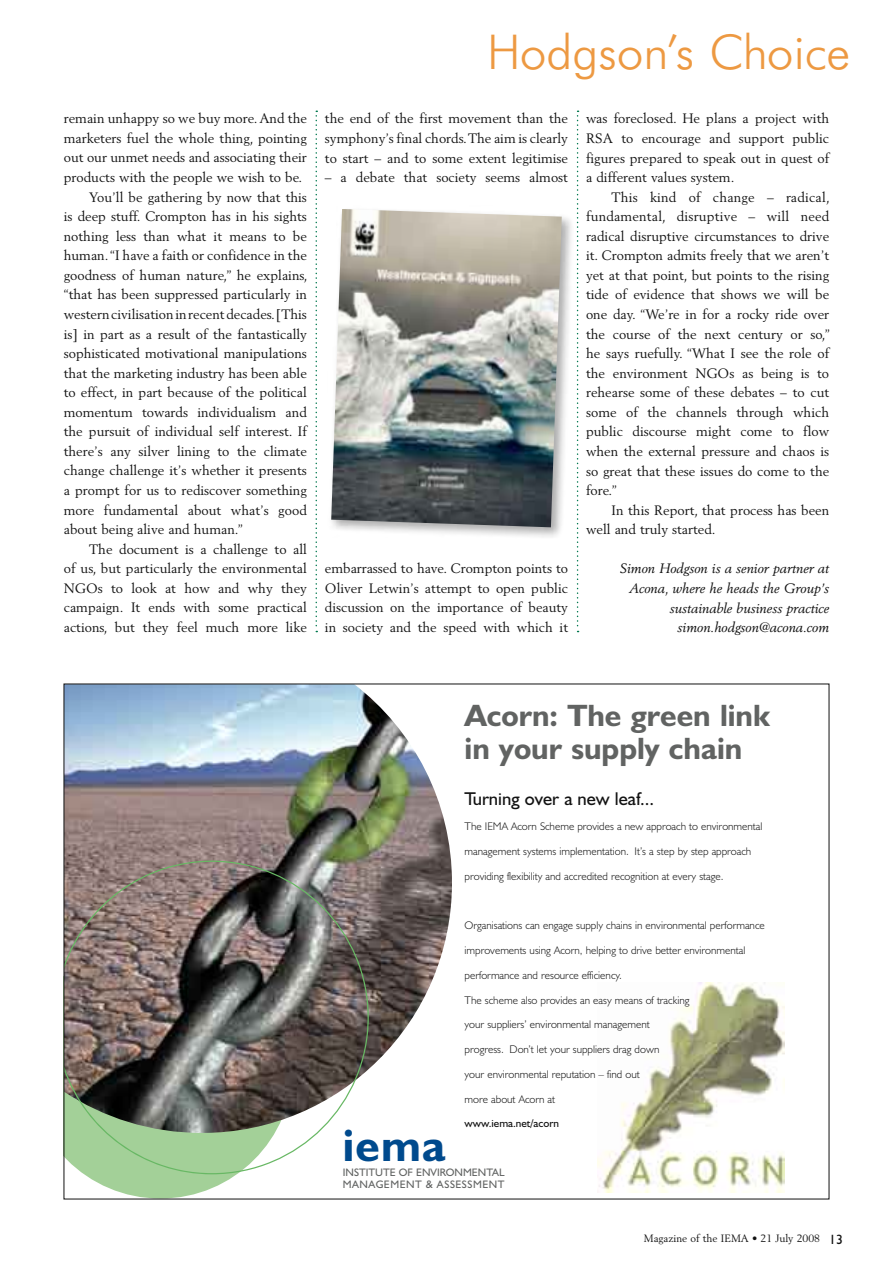
<style>
.page{position:relative;width:893px;height:1263px;background:#fff}
.page>*{position:absolute;margin:0;border:0;box-sizing:border-box;transform-origin:0 0}
.t1{font:300 48px "Futura BT";color:#ed9942}
.t2{font:700 45.6px "Humanist 521 BT";color:#004a8d}
.t3{font:700 31.05px/32.2px "Humanist 521 BT";color:#616362}
.t4{font:18.6px "Humanist 521 BT";color:#121212}
.t5{font:13.5px/19.5px "Berling LT Std";color:#121212;text-align:justify}
.t6{font:italic 13.5px/19.5px "Berling LT Std";color:#121212;text-align:right}
.t7{font:300 11.1px "Humanist 521 BT";color:#121212}
.t8{font:11.1px "Humanist 521 BT";color:#121212}
.t9{font:10.95px/11.9px "Humanist 521 BT";color:#616362}
.t10{font:10.5px "Berling LT Std";color:#121212}
.s1{font-family:"Humanist 521 BT";font-size:13.5px}
</style>
<div class="page">
<svg style="left:315px;top:111px;width:2px;height:521px"></svg>
<svg style="left:577px;top:111px;width:2px;height:521px"></svg>
<div style="left:327px;top:205px;width:247px;height:334px;background:#121212;opacity:.35"></div>
<img style="left:331px;top:209px;width:231px;height:318px">
<svg style="left:84px;top:1174px;width:153px;height:23px;fill:#a3d098"></svg>
<img style="left:66px;top:686px;width:386px;height:383px">
<svg style="left:66px;top:860px;width:303px;height:314px;background:#7f7c73"></svg>
<img style="left:598px;top:982px;width:186px;height:210px">
<p class="t5" style="left:64px;top:109px;width:245px">remain unhappy so we buy more. And the</p>
<p class="t5" style="left:64px;top:128px;width:245px">marketers fuel the whole thing, pointing</p>
<p class="t5" style="left:64px;top:148px;width:245px">out our unmet needs and associating their</p>
<p class="t5" style="left:64px;top:167px;width:240px">products with the people we wish to be.</p>
<p class="t5" style="left:89px;top:187px;width:219px">You’ll be gathering by now that this</p>
<p class="t5" style="left:64px;top:206px;width:245px">is deep stuff. Crompton has in his sights</p>
<p class="t5" style="left:64px;top:226px;width:245px">nothing less than what it means to be</p>
<p class="t5" style="left:64px;top:246px;width:245px">human. “I have a faith or confidence in the</p>
<p class="t5" style="left:64px;top:265px;width:245px">goodness of human nature,” he explains,</p>
<p class="t5" style="left:64px;top:285px;width:245px">“that has been suppressed particularly in</p>
<p class="t5" style="left:64px;top:304px;width:245px">western civilisation in recent decades. [This</p>
<p class="t5" style="left:64px;top:324px;width:245px">is] in part as a result of the fantastically</p>
<p class="t5" style="left:64px;top:343px;width:245px">sophisticated motivational manipulations</p>
<p class="t5" style="left:64px;top:363px;width:245px">that the marketing industry has been able</p>
<p class="t5" style="left:64px;top:383px;width:245px">to effect, in part because of the political</p>
<p class="t5" style="left:64px;top:402px;width:245px">momentum towards individualism and</p>
<p class="t5" style="left:64px;top:422px;width:245px">the pursuit of individual self interest. If</p>
<p class="t5" style="left:64px;top:441px;width:245px">there’s any silver lining to the climate</p>
<p class="t5" style="left:64px;top:461px;width:245px">change challenge it’s whether it presents</p>
<p class="t5" style="left:64px;top:480px;width:245px">a prompt for us to rediscover something</p>
<p class="t5" style="left:64px;top:500px;width:245px">more fundamental about what’s good</p>
<p class="t5" style="left:64px;top:519px;width:181px">about being alive and human.”</p>
<p class="t5" style="left:89px;top:539px;width:219px">The document is a challenge to all</p>
<p class="t5" style="left:64px;top:559px;width:245px">of us, but particularly the environmental</p>
<p class="t5" style="left:64px;top:578px;width:245px">NGOs to look at how and why they</p>
<p class="t5" style="left:64px;top:598px;width:245px">campaign. It ends with some practical</p>
<p class="t5" style="left:64px;top:617px;width:245px">actions, but they feel much more like</p>
<h1 class="t1" style="left:487px;top:22px;width:365px">Hodgson’s Choice</h1>
<p class="t5" style="left:325px;top:109px;width:245px">the end of the first movement than the symphony’s final chords. The aim is clearly to start – and to some extent legitimise</p>
<p class="t5" style="left:325px;top:167px;width:245px">– a debate that society seems almost</p>
<p class="t5" style="left:325px;top:559px;width:245px">embarrassed to have. Crompton points to Oliver Letwin’s attempt to open public discussion on the importance of beauty in society and the speed with which it</p>
<p class="t5" style="left:586px;top:109px;width:245px">was foreclosed. He plans a project with RSA to encourage and support public figures prepared to speak out in quest of a different values system.</p>
<p class="t5" style="left:586px;top:187px;width:245px;text-indent:26px">This kind of change – radical, fundamental, disruptive – will need radical disruptive circumstances to drive it. Crompton admits freely that we aren’t yet at that point, but points to the rising tide of evidence that shows we will be one day. “We’re in for a rocky ride over the course of the next century or so,” he says ruefully. “What I see the role of the environment NGOs as being is to rehearse some of these debates – to cut some of the channels through which public discourse might come to flow when the external pressure and chaos is so great that these issues do come to the fore.”</p>
<p class="t5" style="left:586px;top:500px;width:245px;text-indent:26px">In this Report, that process has been well and truly started.</p>
<p class="t6" style="left:620px;top:559px;width:211px">Simon Hodgson is a senior partner at<br>Acona, where he heads the Group’s sustainable business practice simon.hodgson@acona.com</p>
<h3 class="t3" style="left:465px;top:699px;width:307px">Acorn: The green link in your supply chain</h3>
<h3 class="t4" style="left:465px;top:787px;width:191px">Turning over a new leaf...</h3>
<p class="t7" style="left:465px;top:819px;width:299px">The IEMA Acorn Scheme provides a new approach to environmental</p>
<p class="t7" style="left:465px;top:844px;width:288px">management systems implementation. It’s a step by step approach</p>
<p class="t7" style="left:465px;top:869px;width:260px">providing flexibility and accredited recognition at every stage.</p>
<p class="t7" style="left:465px;top:918px;width:302px">Organisations can engage supply chains in environmental performance</p>
<p class="t7" style="left:465px;top:943px;width:282px">improvements using Acorn, helping to drive better environmental</p>
<p class="t7" style="left:465px;top:968px;width:159px">performance and resource efficiency.</p>
<p class="t7" style="left:465px;top:993px;width:226px">The scheme also provides an easy means of tracking</p>
<p class="t7" style="left:465px;top:1018px;width:187px">your suppliers’ environmental management</p>
<p class="t7" style="left:465px;top:1042px;width:196px">progress. Don’t let your suppliers drag down</p>
<p class="t7" style="left:465px;top:1067px;width:177px">your environmental reputation – find out</p>
<p class="t7" style="left:465px;top:1092px;width:92px">more about Acorn at</p>
<p class="t8" style="left:465px;top:1117px;width:96px">www.iema.net/acorn</p>
<h2 class="t2" style="left:343px;top:1117px;width:104px">iema</h2>
<p class="t9" style="left:343px;top:1166px;width:163px">INSTITUTE OF ENVIRONMENTAL<br>MANAGEMENT &amp; ASSESSMENT</p>
<p class="t10" style="left:644px;top:1232px;width:201px">Magazine of the IEMA • 21 July 2008 <span class="s1">13</span></p>
</div>
